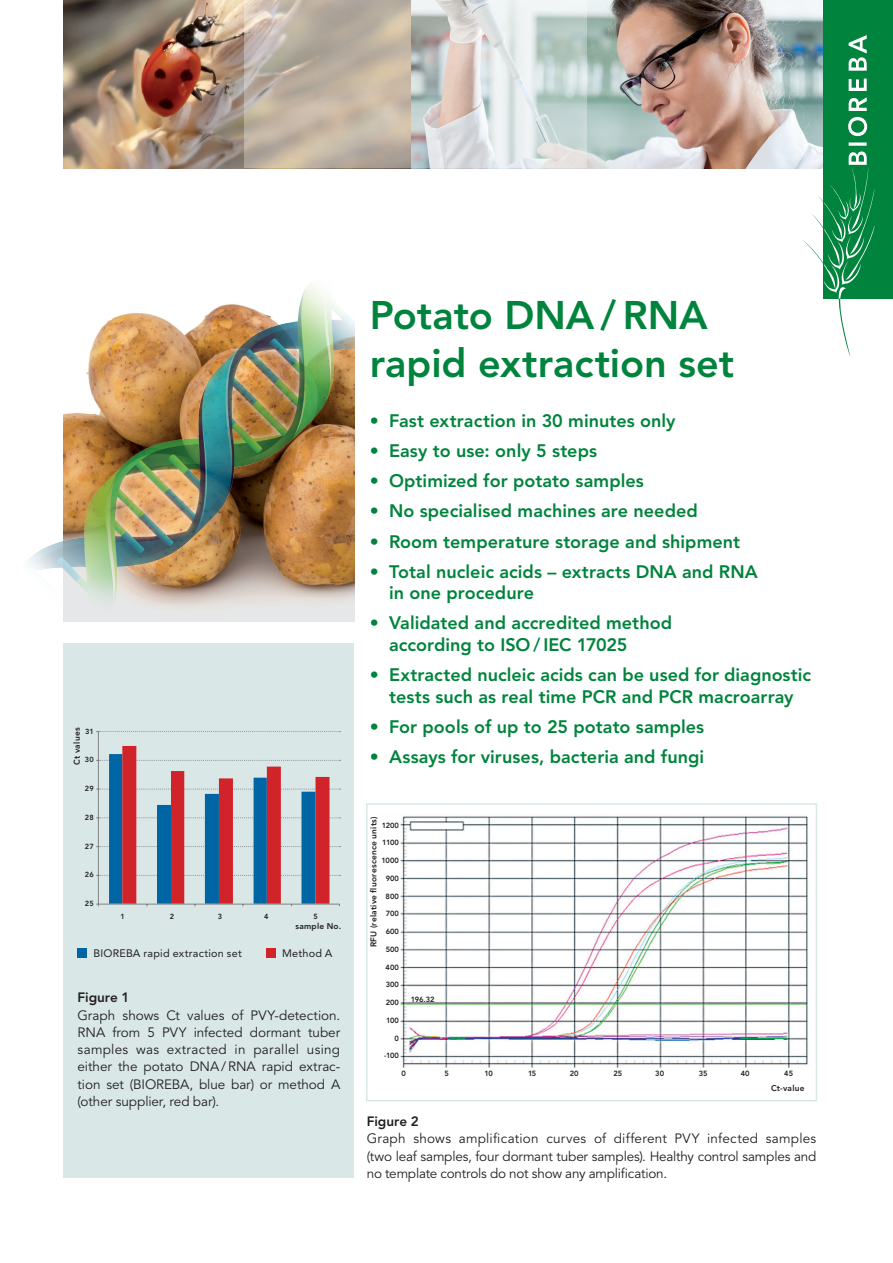
<style>
.page{position:relative;width:893px;height:1263px;background:#fff}
.page>*{position:absolute;margin:0;border:0;box-sizing:border-box;transform-origin:0 0}
.t1{font:800 39.6px/47.5px "Avenir LT Std";letter-spacing:-.005em;color:#00843d}
.t2{font:800 18px/21.6px "Avenir LT Std";color:#00843d}
.t3{font:13.5px/17.2px "Avenir LT Std";letter-spacing:-.01em;color:#231f20;text-align:justify}
.t4{font:800 13.5px "Avenir LT Std";color:#231f20}
.t5{font:10.8px "Avenir LT Std";letter-spacing:.02em;color:#231f20}
.t6{font:800 8.4px "Avenir LT Std";letter-spacing:.03em;color:#231f20}
.t7{font:800 7.5px "Avenir LT Std";letter-spacing:-.005em;color:#231f20}
.t8{font:800 7.35px "Avenir LT Std";letter-spacing:.01em;color:#231f20}
</style>
<div class="page">
<div style="left:64px;top:644px;width:290px;height:534px;background:#d9e7e7"></div>
<img style="left:587px;top:0;width:237px;height:168px">
<img style="left:64px;top:0;width:180px;height:168px">
<img style="left:400px;top:816px;width:408px;height:252px">
<div style="left:366px;top:803px;width:451px;height:298px;border:2px solid #d9e7e7"></div>
<hr style="left:98px;top:731px;width:1px;height:173px;background:#828387">
<svg style="left:96px;top:731px;width:244px;height:1px"></svg>
<svg style="left:96px;top:746px;width:244px;height:160px"></svg>
<div style="left:78px;top:948px;width:9px;height:9px;background:#0065a4"></div>
<div style="left:266px;top:948px;width:9px;height:9px;background:#d1232a"></div>
<img style="left:28px;top:284px;width:326px;height:335px">
<svg style="left:244px;top:0;width:343px;height:168px;background:#c9c5bd"></svg>
<div style="left:824px;top:0;width:69px;height:299px;background:#00843d"></div>
<svg style="left:802px;top:35px;width:72px;height:322px"></svg>
<p class="t6" style="left:72px;top:764px;width:38px;rotate:-90deg">Ct values</p>
<p class="t8" style="left:85px;top:727px;width:10px">31</p>
<p class="t8" style="left:85px;top:755px;width:10px">30</p>
<p class="t8" style="left:85px;top:784px;width:10px">29</p>
<p class="t8" style="left:85px;top:813px;width:10px">28</p>
<p class="t8" style="left:85px;top:841px;width:10px">27</p>
<p class="t8" style="left:85px;top:870px;width:10px">26</p>
<p class="t8" style="left:85px;top:899px;width:10px">25</p>
<p class="t8" style="left:120px;top:912px;width:6px">1</p>
<p class="t8" style="left:170px;top:912px;width:6px">2</p>
<p class="t8" style="left:218px;top:912px;width:6px">3</p>
<p class="t8" style="left:264px;top:912px;width:6px">4</p>
<p class="t8" style="left:314px;top:912px;width:6px">5</p>
<p class="t6" style="left:295px;top:921px;width:47px">sample No.</p>
<p class="t5" style="left:93px;top:947px;width:150px">BIOREBA rapid extraction set</p>
<p class="t5" style="left:282px;top:947px;width:52px">Method A</p>
<p class="t4" style="left:78px;top:990px;width:53px">Figure 1</p>
<p class="t3" style="left:78px;top:1007px;width:264px">Graph shows Ct values of PVY-detection.<br>RNA from 5 PVY infected dormant tuber samples was extracted in parallel using either the potato DNA/RNA rapid extrac&shy;tion set (BIOREBA, blue bar) or method A (other supplier, red bar).</p>
<h1 class="t1" style="left:370px;top:292px;width:366px">Potato DNA / RNA rapid extraction set</h1>
<p class="t2" style="left:370px;top:410px;width:307px">• Fast extraction in 30 minutes only</p>
<p class="t2" style="left:370px;top:440px;width:229px">• Easy to use: only 5 steps</p>
<p class="t2" style="left:370px;top:470px;width:275px">• Optimized for potato samples</p>
<p class="t2" style="left:370px;top:500px;width:329px">• No specialised machines are needed</p>
<p class="t2" style="left:370px;top:530px;width:372px">• Room temperature storage and shipment</p>
<p class="t2" style="left:389px;top:561px;width:370px;text-indent:-19px">• Total nucleic acids – extracts DNA and RNA in one procedure</p>
<p class="t2" style="left:389px;top:612px;width:284px;text-indent:-19px">• Validated and accredited method according to ISO / IEC 17025</p>
<p class="t2" style="left:370px;top:664px;width:443px;text-align:center">• Extracted nucleic acids can be used for diagnostic tests such as real time PCR and PCR macroarray</p>
<p class="t2" style="left:370px;top:716px;width:336px">• For pools of up to 25 potato samples</p>
<p class="t2" style="left:370px;top:746px;width:336px">• Assays for viruses, bacteria and fungi</p>
<p class="t6" style="left:368px;top:947px;width:132px;rotate:-90deg">RFU (relative fluorescence units)</p>
<p class="t7" style="left:382px;top:821px;width:19px">1200</p>
<p class="t7" style="left:382px;top:838px;width:18px">1100</p>
<p class="t7" style="left:381px;top:856px;width:19px">1000</p>
<p class="t7" style="left:386px;top:874px;width:15px">900</p>
<p class="t7" style="left:386px;top:892px;width:15px">800</p>
<p class="t7" style="left:386px;top:909px;width:15px">700</p>
<p class="t7" style="left:386px;top:927px;width:15px">600</p>
<p class="t7" style="left:386px;top:945px;width:15px">500</p>
<p class="t7" style="left:386px;top:963px;width:15px">400</p>
<p class="t7" style="left:386px;top:980px;width:15px">300</p>
<p class="t7" style="left:386px;top:998px;width:15px">200</p>
<p class="t7" style="left:386px;top:1016px;width:15px">100</p>
<p class="t7" style="left:395px;top:1034px;width:6px">0</p>
<p class="t7" style="left:384px;top:1051px;width:16px">-100</p>
<p class="t7" style="left:411px;top:995px;width:25px">196.32</p>
<p class="t7" style="left:402px;top:1069px;width:6px">0</p>
<p class="t7" style="left:444px;top:1069px;width:6px">5</p>
<p class="t7" style="left:484px;top:1069px;width:10px">10</p>
<p class="t7" style="left:528px;top:1069px;width:10px">15</p>
<p class="t7" style="left:570px;top:1069px;width:10px">20</p>
<p class="t7" style="left:613px;top:1069px;width:10px">25</p>
<p class="t7" style="left:655px;top:1069px;width:10px">30</p>
<p class="t7" style="left:699px;top:1069px;width:10px">35</p>
<p class="t7" style="left:741px;top:1069px;width:10px">40</p>
<p class="t7" style="left:784px;top:1069px;width:10px">45</p>
<p class="t6" style="left:771px;top:1083px;width:35px">Ct-value</p>
<p class="t4" style="left:367px;top:1113px;width:53px">Figure 2</p>
<p class="t3" style="left:367px;top:1130px;width:451px">Graph shows amplification curves of different PVY infected samples (two leaf samples, four dormant tuber samples). Healthy control samples and no template controls do not show any amplification.</p>
</div>
